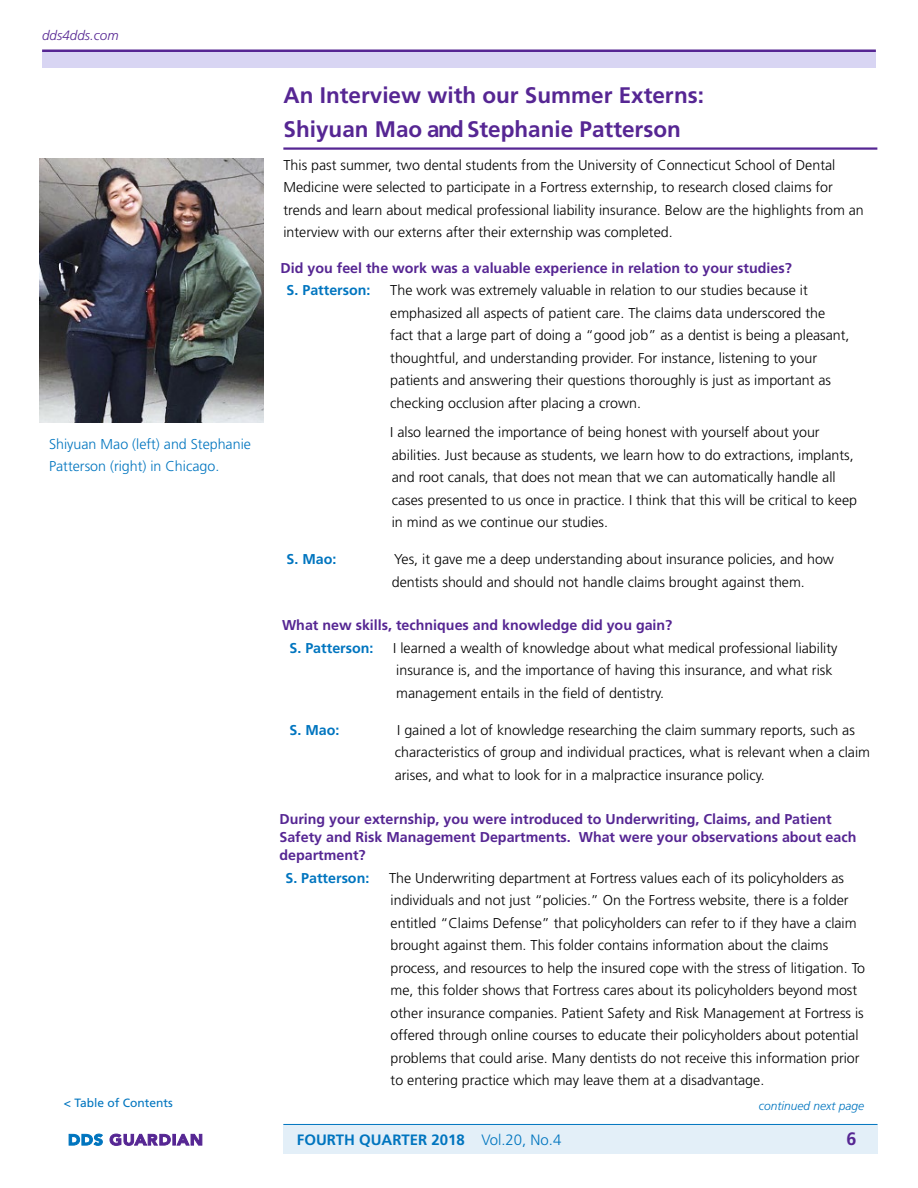
<style>
.page{position:relative;width:918px;height:1188px;background:#fff}
.page>*{position:absolute;margin:0;border:0;box-sizing:border-box;transform-origin:0 0}
.t1{font:700 22.5px/33.8px "Frutiger LT Std";color:#562693}
.t2{font:700 18px "Frutiger LT Std";color:#562693}
.t3{font:700 15px "Frutiger LT Std";color:#0075bf}
.t4{font:300 14.25px/22.5px "Frutiger LT Std";color:#000}
.t5{font:700 14.25px/18px "Frutiger LT Std";color:#562693}
.t6{font:300 14.25px/22.5px "Frutiger LT Std";color:#0075bf}
.t7{font:700 14.25px "Frutiger LT Std";color:#0075bf}
.t8{font:italic 300 13.5px "Frutiger LT Std";color:#562693}
.t9{font:italic 300 12px "Frutiger LT Std";color:#0075bf}
.t10{font:12px "Frutiger LT Std";color:#0075bf}
.s1{font-weight:300}
</style>
<div class="page">
<hr style="left:283px;top:147px;width:594px;height:3px;background:#562693">
<div style="left:283px;top:1124px;width:595px;height:30px;background:#e3eff8"></div>
<hr style="left:283px;top:1124px;width:594px;height:1px;background:#0075bf">
<svg style="left:69px;top:1134px;width:34px;height:12px"></svg>
<svg style="left:110px;top:1134px;width:92px;height:12px"></svg>
<svg style="left:42px;top:50px;width:834px;height:3px;background:#8160b3"></svg>
<div style="left:42px;top:53px;width:834px;height:15px;background:#d8d5f3"></div>
<img style="left:40px;top:159px;width:223px;height:264px">
<p class="t8" style="left:42px;top:28px;width:78px">dds4dds.com</p>
<p class="t6" style="left:49px;top:433px;width:203px">Shiyuan Mao (left) and Stephanie<br>Patterson (right) in Chicago.</p>
<p class="t10" style="left:64px;top:1096px;width:111px">&lt; Table of Contents</p>
<h1 class="t1" style="left:284px;top:79px;width:422px">An Interview with our Summer Externs:<br>Shiyuan Mao and Stephanie Patterson</h1>
<p class="t4" style="left:284px;top:154px;width:582px">This past summer, two dental students from the University of Connecticut School of Dental Medicine were selected to participate in a Fortress externship, to research closed claims for trends and learn about medical professional liability insurance. Below are the highlights from an interview with our externs after their externship was completed.</p>
<p class="t5" style="left:281px;top:259px;width:513px">Did you feel the work was a valuable experience in relation to your studies?</p>
<p class="t7" style="left:287px;top:282px;width:85px">S. Patterson:</p>
<p class="t4" style="left:390px;top:279px;width:461px">The work was extremely valuable in relation to our studies because it emphasized all aspects of patient care. The claims data underscored the fact that a large part of doing a “good job” as a dentist is being a pleasant, thoughtful, and understanding provider. For instance, listening to your patients and answering their questions thoroughly is just as important as checking occlusion after placing a crown.</p>
<p class="t4" style="left:390px;top:421px;width:468px">I also learned the importance of being honest with yourself about your abilities. Just because as students, we learn how to do extractions, implants, and root canals, that does not mean that we can automatically handle all cases presented to us once in practice. I think that this will be critical to keep in mind as we continue our studies.</p>
<p class="t7" style="left:287px;top:551px;width:51px">S. Mao:</p>
<p class="t4" style="left:392px;top:548px;width:444px">Yes, it gave me a deep understanding about insurance policies, and how dentists should and should not handle claims brought against them.</p>
<p class="t5" style="left:282px;top:616px;width:392px">What new skills, techniques and knowledge did you gain?</p>
<p class="t7" style="left:290px;top:639px;width:85px">S. Patterson:</p>
<p class="t4" style="left:393px;top:637px;width:446px">I learned a wealth of knowledge about what medical professional liability insurance is, and the importance of having this insurance, and what risk management entails in the field of dentistry.</p>
<p class="t7" style="left:290px;top:721px;width:51px">S. Mao:</p>
<p class="t4" style="left:395px;top:719px;width:477px">I gained a lot of knowledge researching the claim summary reports, such as characteristics of group and individual practices, what is relevant when a claim arises, and what to look for in a malpractice insurance policy.</p>
<p class="t5" style="left:279px;top:810px;width:579px">During your externship, you were introduced to Underwriting, Claims, and Patient<br>Safety and Risk Management Departments. What were your observations about each department?</p>
<p class="t7" style="left:285px;top:869px;width:85px">S. Patterson:</p>
<p class="t4" style="left:389px;top:867px;width:478px">The Underwriting department at Fortress values each of its policyholders as individuals and not just “policies.” On the Fortress website, there is a folder entitled “Claims Defense” that policyholders can refer to if they have a claim brought against them. This folder contains information about the claims process, and resources to help the insured cope with the stress of litigation. To me, this folder shows that Fortress cares about its policyholders beyond most other insurance companies. Patient Safety and Risk Management at Fortress is offered through online courses to educate their policyholders about potential problems that could arise. Many dentists do not receive this information prior to entering practice which may leave them at a disadvantage.</p>
<p class="t9" style="left:759px;top:1099px;width:107px">continued next page</p>
<p class="t3" style="left:297px;top:1131px;width:266px">FOURTH QUARTER 2018 <span class="s1">Vol.20, No.4</span></p>
<p class="t2" style="left:847px;top:1128px;width:12px">6</p>
</div>
